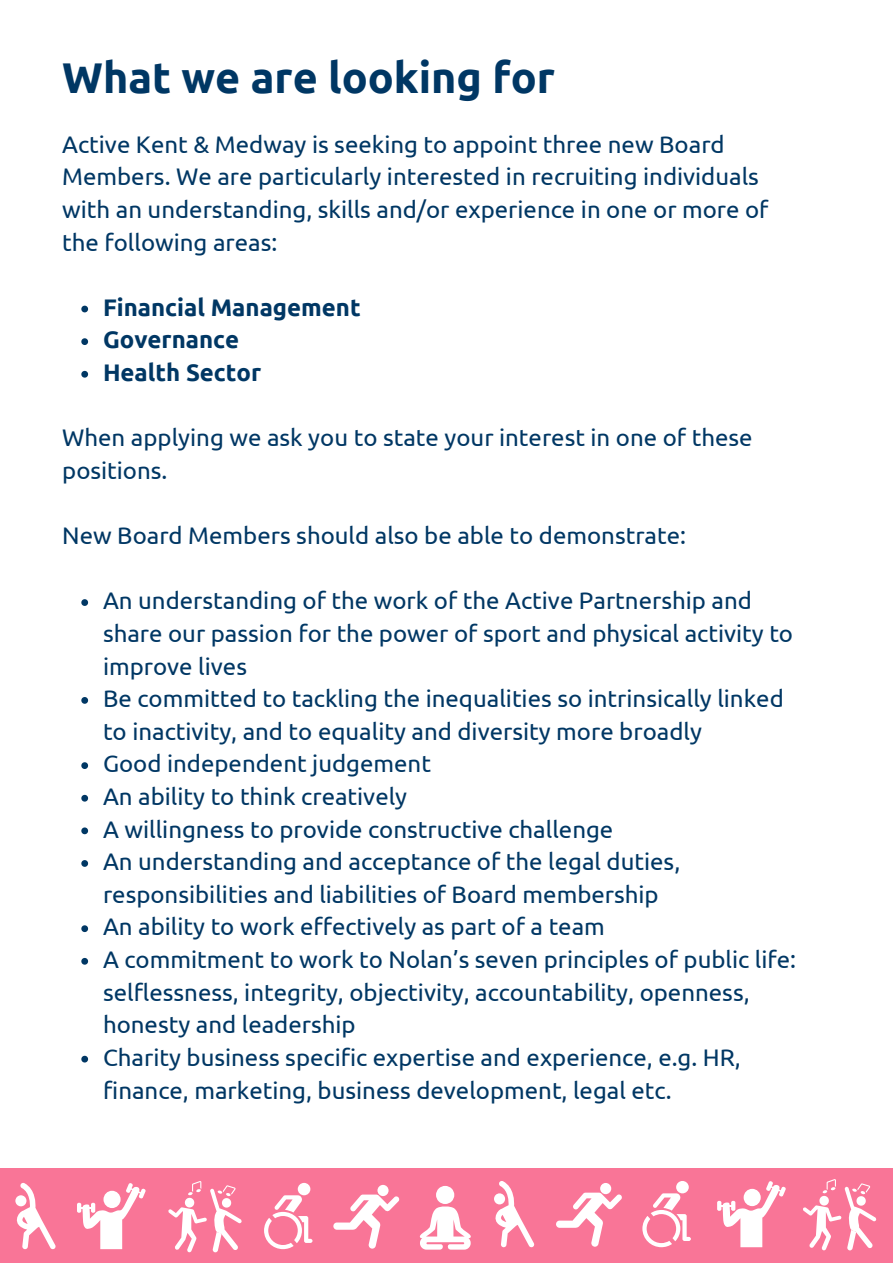
<style>
.page{position:relative;width:893px;height:1264px;background:#fff}
.page>*{position:absolute;margin:0;border:0;box-sizing:border-box;transform-origin:0 0}
.t1{font:700 43.05px "Ubuntu";color:#003764}
.t2{font:24px/32.5px "Ubuntu";color:#003764}
.t3{font:700 24px "Ubuntu";color:#003764}
</style>
<div class="page">
<svg style="left:81px;top:306px;width:7px;height:6px"></svg>
<svg style="left:81px;top:338px;width:7px;height:7px"></svg>
<svg style="left:81px;top:371px;width:7px;height:6px"></svg>
<svg style="left:81px;top:599px;width:7px;height:7px"></svg>
<svg style="left:81px;top:697px;width:7px;height:6px"></svg>
<svg style="left:81px;top:762px;width:7px;height:7px"></svg>
<svg style="left:81px;top:794px;width:7px;height:7px"></svg>
<svg style="left:81px;top:827px;width:7px;height:7px"></svg>
<svg style="left:81px;top:860px;width:7px;height:6px"></svg>
<svg style="left:81px;top:925px;width:7px;height:7px"></svg>
<svg style="left:81px;top:957px;width:7px;height:7px"></svg>
<svg style="left:81px;top:1055px;width:7px;height:7px"></svg>
<div style="left:0;top:1167px;width:892px;height:95px;background:#f97597"></div>
<svg style="left:718px;top:1181px;width:68px;height:66px"></svg>
<svg style="left:494px;top:1181px;width:40px;height:66px"></svg>
<div style="left:494px;top:1193px;width:11px;height:11px;background:#fff;border-radius:50%"></div>
<div style="left:676px;top:1180px;width:12px;height:13px;background:#fff;border-radius:50%"></div>
<svg style="left:642px;top:1193px;width:48px;height:54px"></svg>
<div style="left:600px;top:1182px;width:11px;height:12px;background:#fff;border-radius:50%"></div>
<svg style="left:556px;top:1192px;width:65px;height:54px"></svg>
<svg style="left:16px;top:1182px;width:40px;height:67px"></svg>
<div style="left:15px;top:1195px;width:11px;height:11px;background:#fff;border-radius:50%"></div>
<hr style="left:77px;top:1202px;width:4px;height:10px;background:#fff;border-radius:2px">
<svg style="left:78px;top:1183px;width:68px;height:66px"></svg>
<svg style="left:168px;top:1181px;width:74px;height:71px"></svg>
<div style="left:298px;top:1182px;width:12px;height:13px;background:#fff;border-radius:50%"></div>
<svg style="left:264px;top:1195px;width:48px;height:54px"></svg>
<div style="left:377px;top:1184px;width:11px;height:12px;background:#fff;border-radius:50%"></div>
<svg style="left:333px;top:1194px;width:66px;height:54px"></svg>
<svg style="left:420px;top:1185px;width:51px;height:64px"></svg>
<svg style="left:803px;top:1179px;width:73px;height:71px"></svg>
<p class="t1" style="left:62px;top:53px;width:494px">What we are looking for</p>
<p class="t2" style="left:62px;top:127px;width:707px">Active Kent &amp; Medway is seeking to appoint three new Board Members. We are particularly interested in recruiting individuals with an understanding, skills and/or experience in one or more of the following areas:</p>
<p class="t3" style="left:103px;top:293px;width:259px">Financial Management</p>
<p class="t3" style="left:103px;top:326px;width:138px">Governance</p>
<p class="t3" style="left:103px;top:358px;width:160px">Health Sector</p>
<p class="t2" style="left:62px;top:421px;width:691px">When applying we ask you to state your interest in one of these positions.</p>
<p class="t2" style="left:62px;top:519px;width:625px">New Board Members should also be able to demonstrate:</p>
<p class="t2" style="left:103px;top:584px;width:691px">An understanding of the work of the Active Partnership and share our passion for the power of sport and physical activity to improve lives</p>
<p class="t2" style="left:103px;top:682px;width:682px">Be committed to tackling the inequalities so intrinsically linked to inactivity, and to equality and diversity more broadly</p>
<p class="t2" style="left:103px;top:747px;width:329px">Good independent judgement</p>
<p class="t2" style="left:103px;top:779px;width:306px">An ability to think creatively</p>
<p class="t2" style="left:103px;top:812px;width:512px">A willingness to provide constructive challenge</p>
<p class="t2" style="left:103px;top:845px;width:578px">An understanding and acceptance of the legal duties, responsibilities and liabilities of Board membership</p>
<p class="t2" style="left:103px;top:910px;width:503px">An ability to work effectively as part of a team</p>
<p class="t2" style="left:103px;top:942px;width:694px">A commitment to work to Nolan’s seven principles of public life: selflessness, integrity, objectivity, accountability, openness, honesty and leadership</p>
<p class="t2" style="left:103px;top:1040px;width:639px">Charity business specific expertise and experience, e.g. HR, finance, marketing, business development, legal etc.</p>
</div>
